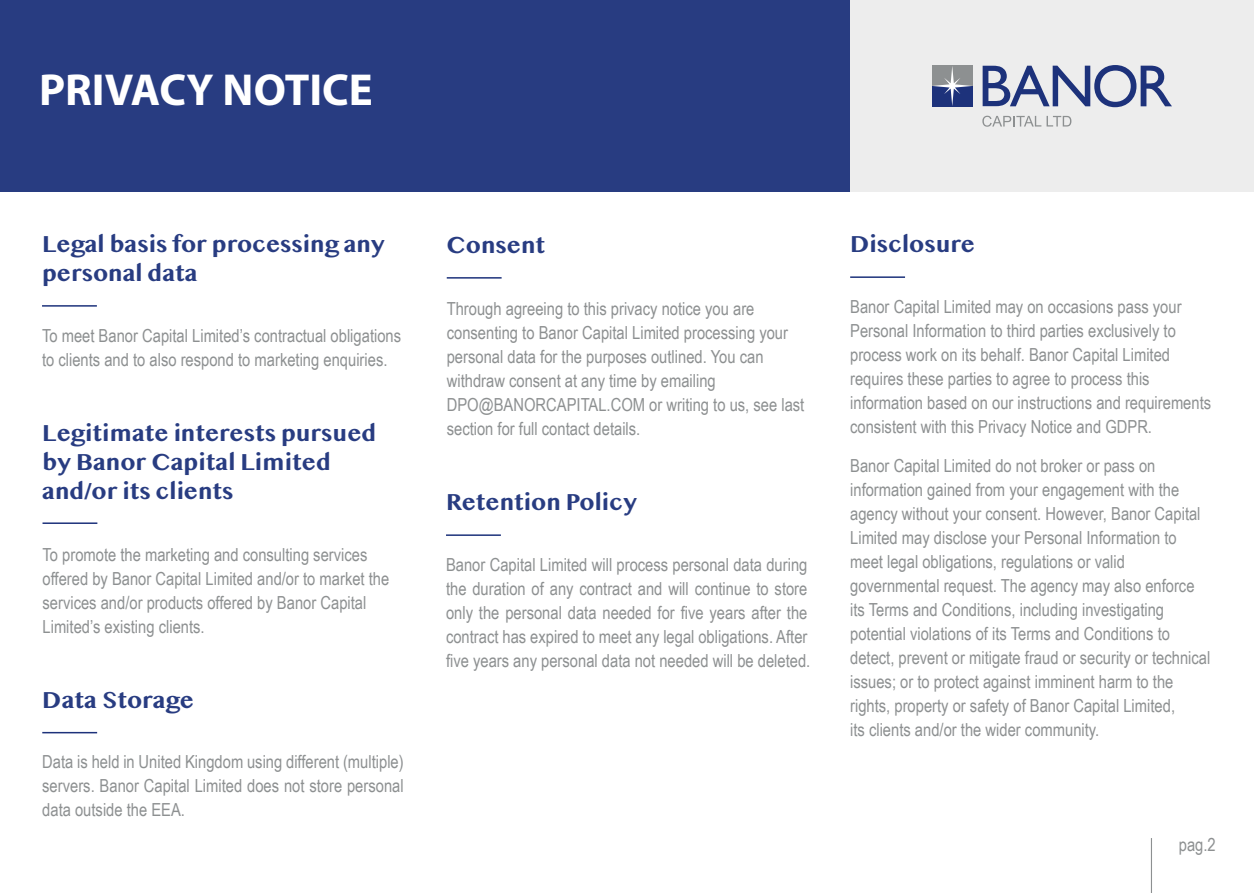
<style>
.page{position:relative;width:1254px;height:893px;background:#fff}
.page>*{position:absolute;margin:0;border:0;box-sizing:border-box;transform-origin:0 0}
.t1{font:700 45px "Myriad Pro";color:#fff}
.t2{font:700 24px/28.8px "Malayalam MN";color:rgb(29 50 123/.95)}
.t3{font:18px/24px "Arial Narrow";color:#8d9091}
</style>
<div class="page">
<div style="left:0;top:0;width:850px;height:192px;background:#283c81"></div>
<div style="left:850px;top:0;width:404px;height:192px;background:#ededed"></div>
<svg style="left:932px;top:66px;width:40px;height:40px;background:#667192"></svg>
<svg style="left:983px;top:65px;width:189px;height:42px"></svg>
<svg style="left:982px;top:116px;width:89px;height:11px"></svg>
<hr style="left:42px;top:305px;width:55px;height:2px;background:#1d327b">
<hr style="left:850px;top:276px;width:55px;height:2px;background:#1d327b">
<hr style="left:447px;top:277px;width:55px;height:2px;background:#1d327b">
<hr style="left:42px;top:732px;width:55px;height:1px;background:#1d327b">
<hr style="left:446px;top:534px;width:55px;height:2px;background:#1d327b">
<hr style="left:1151px;top:838px;width:1px;height:55px;background:#8d9091">
<hr style="left:43px;top:522px;width:54px;height:2px;background:#1d327b">
<h1 class="t1" style="left:39px;top:60px;width:335px">PRIVACY NOTICE</h1>
<h2 class="t2" style="left:42px;top:233px;width:344px">Legal basis for processing any personal data</h2>
<p class="t3" style="left:42px;top:323px;width:361px">To meet Banor Capital Limited’s contractual obligations to clients and to also respond to marketing enquiries.</p>
<h2 class="t2" style="left:446px;top:233px;width:100px">Consent</h2>
<p class="t3" style="left:447px;top:296px;width:359px">Through agreeing to this privacy notice you are consenting to Banor Capital Limited processing your personal data for the purposes outlined. You can withdraw consent at any time by emailing DPO@BANORCAPITAL.COM or writing to us, see last</p>
<h2 class="t2" style="left:42px;top:422px;width:335px">Legitimate interests pursued</h2>
<p class="t3" style="left:447px;top:416px;width:195px">section for full contact details.</p>
<h2 class="t2" style="left:42px;top:451px;width:290px">by Banor Capital Limited and/or its clients</h2>
<h2 class="t2" style="left:446px;top:491px;width:193px">Retention Policy</h2>
<p class="t3" style="left:43px;top:542px;width:348px">To promote the marketing and consulting services offered by Banor Capital Limited and/or to market the services and/or products offered by Banor Capital Limited’s existing clients.</p>
<h2 class="t2" style="left:42px;top:688px;width:153px">Data Storage</h2>
<p class="t3" style="left:42px;top:749px;width:363px;text-align:justify">Data is held in United Kingdom using different (multiple) servers. Banor Capital Limited does not store personal data outside the EEA.</p>
<p class="t3" style="left:446px;top:552px;width:366px">Banor Capital Limited will process personal data during the duration of any contract and will continue to store only the personal data needed for five years after the contract has expired to meet any legal obligations. After five years any personal data not needed will be deleted.</p>
<h2 class="t2" style="left:850px;top:233px;width:126px">Disclosure</h2>
<p class="t3" style="left:850px;top:294px;width:362px">Banor Capital Limited may on occasions pass your Personal Information to third parties exclusively to process work on its behalf. Banor Capital Limited requires these parties to agree to process this information based on our instructions and requirements consistent with this Privacy Notice and GDPR.</p>
<p class="t3" style="left:850px;top:453px;width:362px">Banor Capital Limited do not broker or pass on information gained from your engagement with the agency without your consent. However, Banor Capital Limited may disclose your Personal Information to meet legal obligations, regulations or valid governmental request. The agency may also enforce its Terms and Conditions, including investigating potential violations of its Terms and Conditions to detect, prevent or mitigate fraud or security or technical issues; or to protect against imminent harm to the rights, property or safety of Banor Capital Limited,<br>its clients and/or the wider community.</p>
<p class="t3" style="left:1179px;top:832px;width:38px">pag.2</p>
</div>
